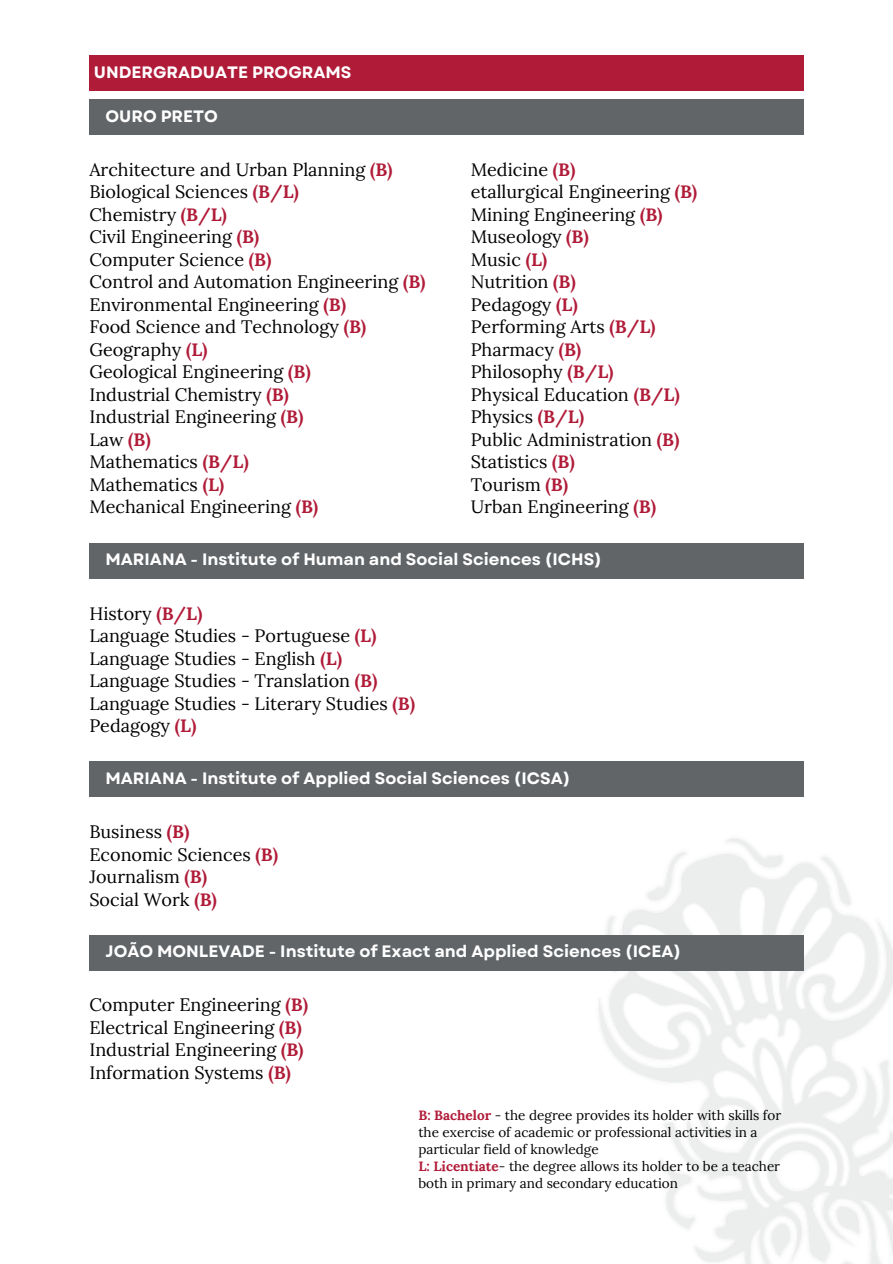
<style>
.page{position:relative;width:893px;height:1264px;background:#fff}
.page>*{position:absolute;margin:0;border:0;box-sizing:border-box;transform-origin:0 0}
.t1{font:18px/22.5px "Lora";color:#000}
.t2{font:700 16.5px "Garet";color:#fff}
.t3{font:13.5px/16.8px "Lora";color:#000}
.s1{font-weight:700;color:#b01b38}
</style>
<div class="page">
<div style="left:89px;top:55px;width:715px;height:36px;background:#b01b38"></div>
<div style="left:89px;top:99px;width:715px;height:36px;background:#616568"></div>
<div style="left:89px;top:543px;width:715px;height:36px;background:#616568"></div>
<div style="left:89px;top:761px;width:715px;height:36px;background:#616568"></div>
<img style="left:589px;top:838px;width:303px;height:425px">
<div style="left:89px;top:934px;width:715px;height:36px;background:#616568"></div>
<p class="t2" style="left:94px;top:60px;width:259px">UNDERGRADUATE PROGRAMS</p>
<p class="t2" style="left:105px;top:104px;width:114px">OURO PRETO</p>
<h3 class="t1" style="left:89px;top:158px;width:338px">Architecture and Urban Planning <span class="s1">(B)<br></span>Biological Sciences <span class="s1">(B/L)<br></span>Chemistry <span class="s1">(B/L)<br></span>Civil Engineering <span class="s1">(B)<br></span>Computer Science <span class="s1">(B)<br></span>Control and Automation Engineering <span class="s1">(B)<br></span>Environmental Engineering <span class="s1">(B)<br></span>Food Science and Technology <span class="s1">(B)<br></span>Geography <span class="s1">(L)<br></span>Geological Engineering <span class="s1">(B)<br></span>Industrial Chemistry <span class="s1">(B)<br></span>Industrial Engineering <span class="s1">(B)<br></span>Law <span class="s1">(B)<br></span>Mathematics <span class="s1">(B/L)<br></span>Mathematics <span class="s1">(L)<br></span>Mechanical Engineering <span class="s1">(B)</span></h3>
<h3 class="t1" style="left:470px;top:158px;width:228px">Medicine <span class="s1">(B)<br></span>etallurgical Engineering <span class="s1">(B)<br></span>Mining Engineering <span class="s1">(B)<br></span>Museology <span class="s1">(B)<br></span>Music <span class="s1">(L)<br></span>Nutrition <span class="s1">(B)<br></span>Pedagogy <span class="s1">(L)<br></span>Performing Arts <span class="s1">(B/L)<br></span>Pharmacy <span class="s1">(B)<br></span>Philosophy <span class="s1">(B/L)<br></span>Physical Education <span class="s1">(B/L)<br></span>Physics <span class="s1">(B/L)<br></span>Public Administration <span class="s1">(B)<br></span>Statistics <span class="s1">(B)<br></span>Tourism <span class="s1">(B)<br></span>Urban Engineering <span class="s1">(B)</span></h3>
<p class="t2" style="left:105px;top:547px;width:498px">MARIANA - Institute of Human and Social Sciences (ICHS)</p>
<h3 class="t1" style="left:89px;top:601px;width:327px">History <span class="s1">(B/L)<br></span>Language Studies - Portuguese <span class="s1">(L)<br></span>Language Studies - English <span class="s1">(L)<br></span>Language Studies - Translation <span class="s1">(B)<br></span>Language Studies - Literary Studies <span class="s1">(B)<br></span>Pedagogy <span class="s1">(L)</span></h3>
<p class="t2" style="left:105px;top:766px;width:466px">MARIANA - Institute of Applied Social Sciences (ICSA)</p>
<h3 class="t1" style="left:89px;top:820px;width:190px">Business <span class="s1">(B)<br></span>Economic Sciences <span class="s1">(B)<br></span>Journalism <span class="s1">(B)<br></span>Social Work <span class="s1">(B)</span></h3>
<p class="t2" style="left:105px;top:939px;width:577px">JOÃO MONLEVADE - Institute of Exact and Applied Sciences (ICEA)</p>
<p class="t1" style="left:89px;top:993px;width:220px">Computer Engineering <span class="s1">(B)<br></span>Electrical Engineering <span class="s1">(B)<br></span>Industrial Engineering <span class="s1">(B)<br></span>Information Systems <span class="s1">(B)</span></p>
<h3 class="t3" style="left:418px;top:1106px;width:364px"><span class="s1">B: Bachelor</span> - the degree provides its holder with skills for the exercise of academic or professional activities in a particular field of knowledge</h3>
<p class="t3" style="left:418px;top:1157px;width:363px"><span class="s1">L: Licentiate</span>- the degree allows its holder to be a teacher both in primary and secondary education</p>
</div>
